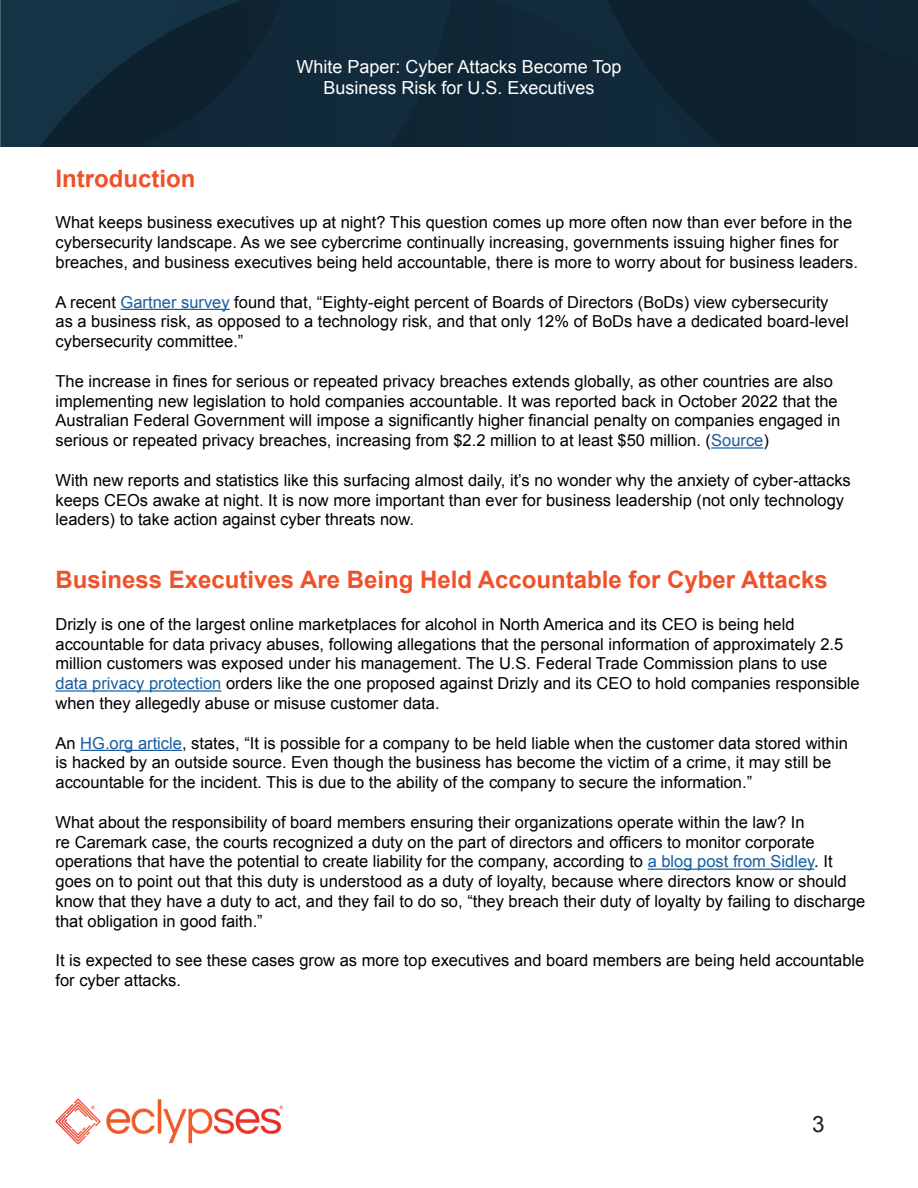
<style>
.page{position:relative;width:918px;height:1188px;background:#fff}
.page>*{position:absolute;margin:0;border:0;box-sizing:border-box;transform-origin:0 0}
.t1{font:700 24px "Arial";color:#f15128}
.t2{font:22.5px "Arial";color:#231f20}
.t3{font:18px/21.6px "Arial";color:#fff;text-align:center}
.t4{font:16.5px/19.8px "Arial";color:#000}
.s1{color:#175d9e}
</style>
<div class="page">
<img style="left:0;top:0;width:918px;height:147px">
<hr style="left:121px;top:309px;width:109px;height:1px;background:#175d9e">
<hr style="left:711px;top:447px;width:53px;height:2px;background:#175d9e">
<hr style="left:56px;top:690px;width:166px;height:2px;background:#175d9e">
<hr style="left:80px;top:750px;width:102px;height:1px;background:#175d9e">
<hr style="left:648px;top:869px;width:166px;height:1px;background:#175d9e">
<img style="left:56px;top:1098px;width:226px;height:46px">
<p class="t3" style="left:297px;top:56px;width:326px">White Paper: Cyber Attacks Become Top<br>Business Risk for U.S. Executives</p>
<p class="t1" style="left:56px;top:163px;width:141px">Introduction</p>
<p class="t4" style="left:56px;top:213px;width:804px">What keeps business executives up at night? This question comes up more often now than ever before in the cybersecurity landscape. As we see cybercrime continually increasing, governments issuing higher fines for breaches, and business executives being held accountable, there is more to worry about for business leaders.</p>
<p class="t4" style="left:56px;top:292px;width:795px">A recent <span class="s1">Gartner survey</span> found that, “Eighty-eight percent of Boards of Directors (BoDs) view cybersecurity as a business risk, as opposed to a technology risk, and that only 12% of BoDs have a dedicated board-level cybersecurity committee.”</p>
<p class="t4" style="left:56px;top:371px;width:786px">The increase in fines for serious or repeated privacy breaches extends globally, as other countries are also implementing new legislation to hold companies accountable. It was reported back in October 2022 that the Australian Federal Government will impose a significantly higher financial penalty on companies engaged in serious or repeated privacy breaches, increasing from $2.2 million to at least $50 million. (<span class="s1">Source</span>)</p>
<p class="t4" style="left:56px;top:470px;width:797px">With new reports and statistics like this surfacing almost daily, it’s no wonder why the anxiety of cyber-attacks keeps CEOs awake at night. It is now more important than ever for business leadership (not only technology leaders) to take action against cyber threats now.</p>
<p class="t1" style="left:56px;top:564px;width:774px">Business Executives Are Being Held Accountable for Cyber Attacks</p>
<p class="t4" style="left:56px;top:614px;width:806px">Drizly is one of the largest online marketplaces for alcohol in North America and its CEO is being held accountable for data privacy abuses, following allegations that the personal information of approximately 2.5 million customers was exposed under his management. The U.S. Federal Trade Commission plans to use <span class="s1">data privacy protection</span> orders like the one proposed against Drizly and its CEO to hold companies responsible when they allegedly abuse or misuse customer data.</p>
<p class="t4" style="left:56px;top:733px;width:794px">An <span class="s1">HG.org article</span>, states, “It is possible for a company to be held liable when the customer data stored within is hacked by an outside source. Even though the business has become the victim of a crime, it may still be accountable for the incident. This is due to the ability of the company to secure the information.”</p>
<p class="t4" style="left:56px;top:812px;width:811px">What about the responsibility of board members ensuring their organizations operate within the law? In<br>re Caremark case, the courts recognized a duty on the part of directors and officers to monitor corporate operations that have the potential to create liability for the company, according to <span class="s1">a blog post from Sidley</span>. It goes on to point out that this duty is understood as a duty of loyalty, because where directors know or should know that they have a duty to act, and they fail to do so, “they breach their duty of loyalty by failing to discharge that obligation in good faith.”</p>
<p class="t4" style="left:56px;top:951px;width:810px">It is expected to see these cases grow as more top executives and board members are being held accountable for cyber attacks.</p>
<p class="t2" style="left:812px;top:1109px;width:14px">3</p>
</div>
